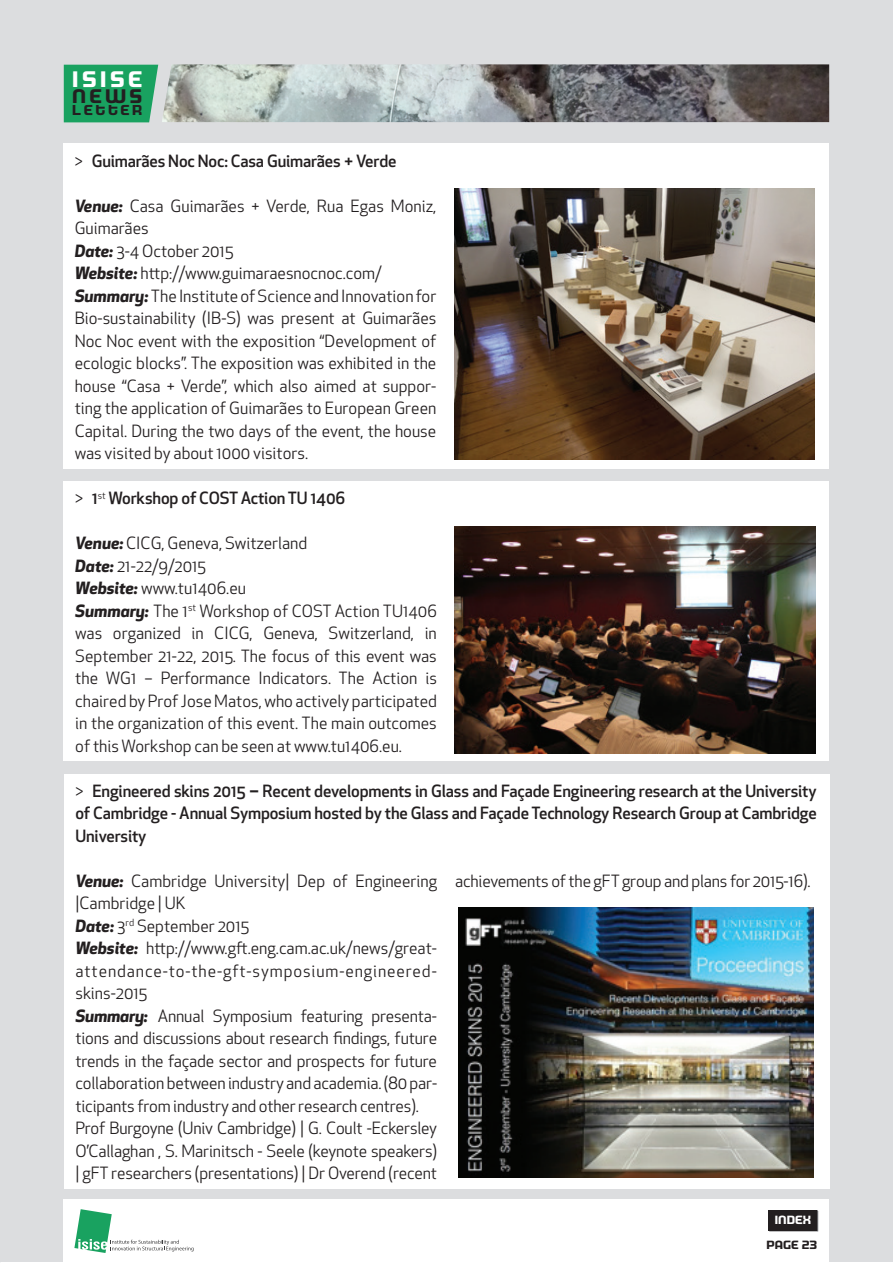
<style>
.page{position:relative;width:893px;height:1263px;background:#fff}
.page>*{position:absolute;margin:0;border:0;box-sizing:border-box;transform-origin:0 0}
.t1{font:700 22.65px "Morgan Big";letter-spacing:.155em;color:#fff}
.t2{font:700 19.8px "Morgan Big";color:#231f20}
.t3{font:16.5px/22.5px "Apex New";color:#231f20}
.t4{font:500 16.5px/22.5px "Apex New";letter-spacing:-.01em;color:#231f20;text-align:justify}
.t5{font:700 14.55px "Morgan Big";letter-spacing:.175em;color:#231f20}
.t6{font:700 12px "Morgan Big";color:#231f20}
.t7{font:700 12px "Morgan Big";color:#fff}
.s1{font-weight:400}
.s2{font-weight:700;font-style:italic}
.s3{font-family:"Apex Sans Bold T";font-weight:400}
</style>
<div class="page">
<div style="left:0;top:0;width:893px;height:1262px;background:#dcdddf"></div>
<div style="left:64px;top:1199px;width:765px;height:64px;background:#fff"></div>
<svg style="left:74px;top:1209px;width:120px;height:44px"></svg>
<svg style="left:768px;top:1210px;width:50px;height:21px"></svg>
<div style="left:768px;top:1210px;width:49px;height:20px;background:#231f20"></div>
<div style="left:63px;top:144px;width:765px;height:325px;background:#fff"></div>
<img style="left:454px;top:189px;width:361px;height:270px">
<div style="left:64px;top:481px;width:765px;height:280px;background:#fff"></div>
<img style="left:455px;top:526px;width:361px;height:227px">
<div style="left:64px;top:65px;width:94px;height:57px;background:#19a260"></div>
<img style="left:162px;top:64px;width:667px;height:58px">
<div style="left:64px;top:774px;width:765px;height:415px;background:#fff"></div>
<img style="left:459px;top:907px;width:354px;height:270px">
<h1 class="t1" style="left:72px;top:66px;width:72px">ISISE</h1>
<p class="t2" style="left:72px;top:85px;width:72px">NEWS</p>
<p class="t5" style="left:72px;top:102px;width:72px">LETTER</p>
<p class="t4" style="left:75px;top:149px;width:323px"><span class="s1">&gt;</span> Guimarães Noc Noc: Casa Guimarães + Verde</p>
<p class="t3" style="left:75px;top:194px;width:363px"><span class="s2">Venue:</span> Casa Guimarães + Verde, Rua Egas Moniz, Guimarães<br><span class="s2">Date:</span> 3-4 October 2015<br><span class="s2">Website:</span> http://www.guimaraesnocnoc.com/ <span class="s2">Summary:</span> The Institute of Science and Innovation for Bio-sustainability (IB-S) was present at Guimarães Noc Noc event with the exposition “Development of ecologic blocks”. The exposition was exhibited in the house “Casa + Verde”, which also aimed at suppor&shy;ting the application of Guimarães to European Green Capital. During the two days of the event, the house was visited by about 1000 visitors.</p>
<p class="t4" style="left:75px;top:486px;width:271px"><span class="s1">&gt;</span> 1<sup>st</sup> Workshop of COST Action TU 1406</p>
<p class="t3" style="left:75px;top:532px;width:363px"><span class="s2">Venue:</span> CICG, Geneva, Switzerland<br><span class="s2">Date:</span> 21-22/9/2015<br><span class="s2">Website:</span> www.tu1406.eu<br><span class="s2">Summary:</span> The 1<sup>st</sup> Workshop of COST Action TU1406 was organized in CICG, Geneva, Switzerland, in September 21-22, 2015. The focus of this event was the WG1 – Performance Indicators. The Action is chaired by Prof Jose Matos, who actively participated in the organization of this event. The main outcomes of this Workshop can be seen at www.tu1406.eu.</p>
<p class="t4" style="left:75px;top:779px;width:743px"><span class="s1">&gt;</span> Engineered skins 2015 <span class="s3">–</span> Recent developments in Glass and Façade Engineering research at the University of Cambridge - Annual Symposium hosted by the Glass and Façade Technology Research Group at Cambridge University</p>
<p class="t3" style="left:75px;top:869px;width:363px"><span class="s2">Venue:</span> Cambridge University| Dep of Engineering |Cambridge | UK<br><span class="s2">Date:</span> 3<sup>rd</sup> September 2015<br><span class="s2">Website:</span> http://www.gft.eng.cam.ac.uk/news/great&shy;attendance-to-the-gft-symposium-engineered&shy;skins-2015<br><span class="s2">Summary:</span> Annual Symposium featuring presenta&shy;tions and discussions about research findings, future trends in the façade sector and prospects for future collaboration between industry and academia. (80 par&shy;ticipants from industry and other research centres).<br>Prof Burgoyne (Univ Cambridge) | G. Coult -Eckersley O’Callaghan , S. Marinitsch - Seele (keynote speakers) | gFT researchers (presentations) | Dr Overend (recent</p>
<p class="t3" style="left:455px;top:869px;width:357px">achievements of the gFT group and plans for 2015-16).</p>
<p class="t7" style="left:775px;top:1213px;width:38px">INDEX</p>
<p class="t6" style="left:766px;top:1238px;width:52px">PAGE 23</p>
</div>
